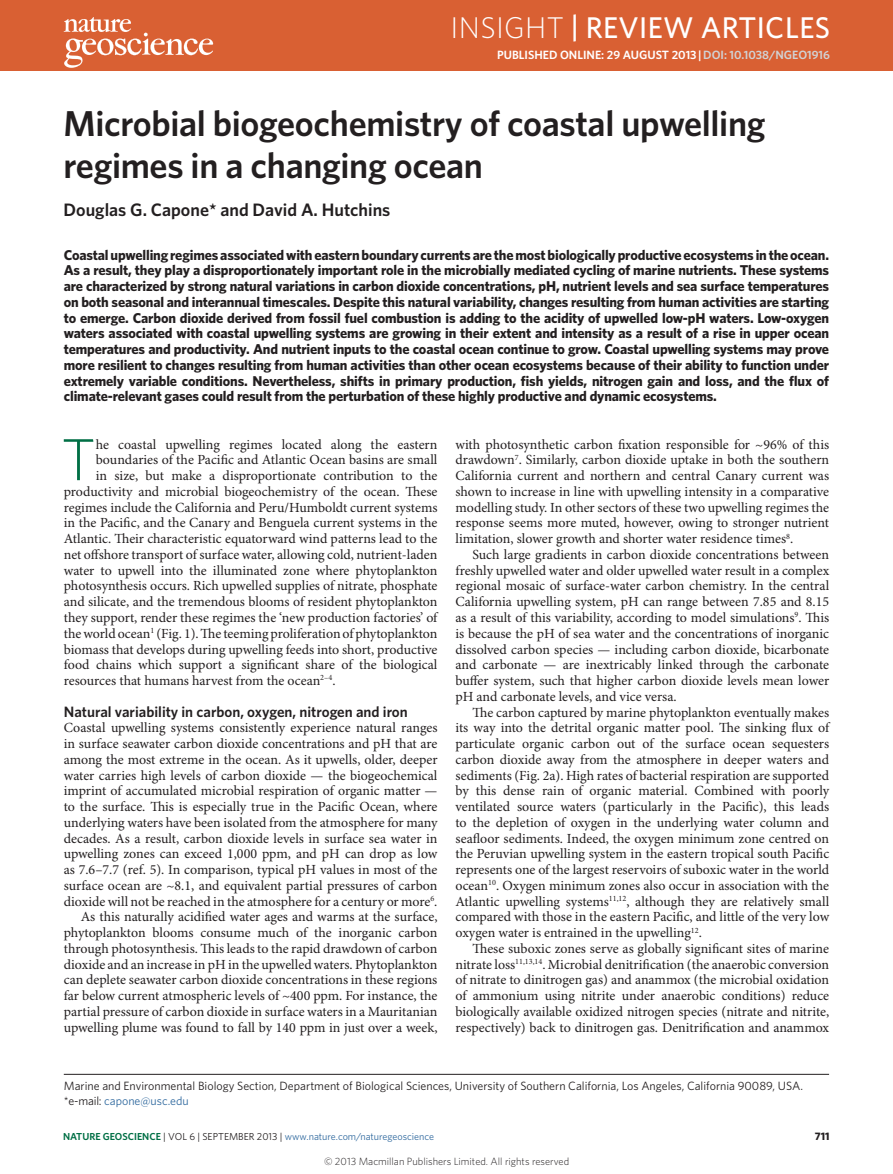
<style>
.page{position:relative;width:893px;height:1174px;background:#fff}
.page>*{position:absolute;margin:0;border:0;box-sizing:border-box;transform-origin:0 0}
.Body_first_w_drop_c{font:300 59.4px "Whitney";color:#016f45}
.Title{font:600 36px/42px "Whitney";letter-spacing:-.01em;color:#231f20}
.t1{font:500 30px "Whitney";letter-spacing:.01em;color:#fff}
.Author{font:600 18px "Whitney";color:#231f20}
.Head_1{font:600 15px "Whitney";color:#231f20}
.Abstract{font:700 14.25px/15.8px "Whitney";letter-spacing:-.01em;color:#231f20;text-align:justify}
.Body_text{font:13.95px/15.8px "Minion Pro";letter-spacing:-.005em;color:#231f20;text-align:justify}
.Body_first_w_drop_c-2{font:13.95px "Minion Pro";letter-spacing:-.005em;color:#231f20}
.Body_first{font:13.95px/15.8px "Minion Pro";letter-spacing:-.005em;color:#231f20;text-align:justify}
.Address{font:12px/15px "Whitney";color:#231f20}
.t2{font:600 12px "Whitney";color:#fff}
.t3{font:700 10.8px "Whitney";color:#231f20}
.t4{font:300 10.5px "Whitney";color:#231f20}
.t5{font:10.2px "Whitney";color:#316a9f}
.s1{font-weight:300}
.s2{color:#d1d2d4}
.s3{color:#316a9f}
.s4{font-weight:600;color:#016f45}
.s5{color:#231f20}
</style>
<div class="page">
<hr style="left:64px;top:1074px;width:765px;height:1px;background:#231f20">
<div style="left:0;top:0;width:893px;height:71px;background:#d96033"></div>
<svg style="left:64px;top:17px;width:149px;height:51px"></svg>
<p class="t1" style="left:451px;top:8px;width:381px"><span class="s1">INSIGHT</span> | REVIEW ARTICLES</p>
<p class="t2" style="left:497px;top:47px;width:334px">PUBLISHED ONLINE: 29 AUGUST 2013 | <span class="s2">DOI: 10.1038/NGEO1916</span></p>
<p class="Title" style="left:64px;top:101px;width:703px">Microbial biogeochemistry of coastal upwelling regimes in a changing ocean</p>
<p class="Author" style="left:64px;top:198px;width:328px">Douglas G. Capone* and David A. Hutchins</p>
<p class="Abstract" style="left:64px;top:246px;width:767px">Coastal upwelling regimes associated with eastern boundary currents are the most biologically productive ecosystems in the ocean.<br>As a result, they play a disproportionately important role in the microbially mediated cycling of marine nutrients. These systems are characterized by strong natural variations in carbon dioxide concentrations, pH, nutrient levels and sea surface temperatures on both seasonal and interannual timescales. Despite this natural variability, changes resulting from human activities are starting to emerge. Carbon dioxide derived from fossil fuel combustion is adding to the acidity of upwelled low-pH waters. Low-oxygen waters associated with coastal upwelling systems are growing in their extent and intensity as a result of a rise in upper ocean temperatures and productivity. And nutrient inputs to the coastal ocean continue to grow. Coastal upwelling systems may prove more resilient to changes resulting from human activities than other ocean ecosystems because of their ability to function under extremely variable conditions. Nevertheless, shifts in primary production, fish yields, nitrogen gain and loss, and the flux of climate-relevant gases could result from the perturbation of these highly productive and dynamic ecosystems.</p>
<p class="Body_text" style="left:455px;top:437px;width:375px">with photosynthetic carbon fixation responsible for ~96% of this drawdown<sup>7</sup>. Similarly, carbon dioxide uptake in both the southern California current and northern and central Canary current was shown to increase in line with upwelling intensity in a comparative modelling study. In other sectors of these two upwelling regimes the response seems more muted, however, owing to stronger nutrient limitation, slower growth and shorter water residence times<sup>8</sup>.</p>
<p class="Body_text" style="left:455px;top:547px;width:375px;text-indent:17px">Such large gradients in carbon dioxide concentrations between freshly upwelled water and older upwelled water result in a complex regional mosaic of surface-water carbon chemistry. In the central California upwelling system, pH can range between 7.85 and 8.15 as a result of this variability, according to model simulations<sup>9</sup>. This is because the pH of sea water and the concentrations of inorganic dissolved carbon species — including carbon dioxide, bicarbonate and carbonate — are inextricably linked through the carbonate buffer system, such that higher carbon dioxide levels mean lower pH and carbonate levels, and vice versa.</p>
<p class="Body_text" style="left:455px;top:704px;width:375px;text-indent:17px">The carbon captured by marine phytoplankton eventually makes its way into the detrital organic matter pool. The sinking flux of particulate organic carbon out of the surface ocean sequesters carbon dioxide away from the atmosphere in deeper waters and sediments (Fig. 2a). High rates of bacterial respiration are supported by this dense rain of organic material. Combined with poorly ventilated source waters (particularly in the Pacific), this leads to the depletion of oxygen in the underlying water column and seafloor sediments. Indeed, the oxygen minimum zone centred on the Peruvian upwelling system in the eastern tropical south Pacific represents one of the largest reservoirs of suboxic water in the world ocean<sup>10</sup>. Oxygen minimum zones also occur in association with the Atlantic upwelling systems<sup>11,12</sup>, although they are relatively small compared with those in the eastern Pacific, and little of the very low oxygen water is entrained in the upwelling<sup>12</sup>.</p>
<p class="Body_text" style="left:455px;top:941px;width:375px;text-indent:17px">These suboxic zones serve as globally significant sites of marine nitrate loss<sup>11,13,14</sup>. Microbial denitrification (the anaerobic conversion of nitrate to dinitrogen gas) and anammox (the microbial oxidation of ammonium using nitrite under anaerobic conditions) reduce biologically available oxidized nitrogen species (nitrate and nitrite, respectively) back to dinitrogen gas. Denitrification and anammox</p>
<p class="Body_first_w_drop_c" style="left:62px;top:420px;width:35px">T</p>
<p class="Body_first_w_drop_c-2" style="left:96px;top:436px;width:343px">he coastal upwelling regimes located along the eastern</p>
<p class="Body_first_w_drop_c-2" style="left:96px;top:451px;width:343px">boundaries of the Pacific and Atlantic Ocean basins are small</p>
<p class="Body_first_w_drop_c-2" style="left:96px;top:467px;width:343px">in size, but make a disproportionate contribution to the</p>
<p class="Body_first_w_drop_c-2" style="left:64px;top:483px;width:375px">productivity and microbial biogeochemistry of the ocean. These</p>
<p class="Body_first_w_drop_c-2" style="left:64px;top:499px;width:375px">regimes include the California and Peru/Humboldt current systems</p>
<p class="Body_first_w_drop_c-2" style="left:64px;top:514px;width:375px">in the Pacific, and the Canary and Benguela current systems in the</p>
<p class="Body_first_w_drop_c-2" style="left:64px;top:530px;width:375px">Atlantic. Their characteristic equatorward wind patterns lead to the</p>
<p class="Body_first_w_drop_c-2" style="left:64px;top:546px;width:375px">net offshore transport of surface water, allowing cold, nutrient-laden</p>
<p class="Body_first_w_drop_c-2" style="left:64px;top:562px;width:375px">water to upwell into the illuminated zone where phytoplankton</p>
<p class="Body_first_w_drop_c-2" style="left:64px;top:577px;width:375px">photosynthesis occurs. Rich upwelled supplies of nitrate, phosphate</p>
<p class="Body_first_w_drop_c-2" style="left:64px;top:593px;width:375px">and silicate, and the tremendous blooms of resident phytoplankton</p>
<p class="Body_first_w_drop_c-2" style="left:64px;top:609px;width:375px">they support, render these regimes the ‘new production factories’ of</p>
<p class="Body_first_w_drop_c-2" style="left:64px;top:625px;width:375px">the world ocean<sup>1</sup> (Fig. 1). The teeming proliferation of phytoplankton</p>
<p class="Body_first_w_drop_c-2" style="left:64px;top:640px;width:375px">biomass that develops during upwelling feeds into short, productive</p>
<p class="Body_first_w_drop_c-2" style="left:64px;top:656px;width:375px">food chains which support a significant share of the biological</p>
<p class="Body_first_w_drop_c-2" style="left:64px;top:672px;width:273px">resources that humans harvest from the ocean<sup>2–4</sup>.</p>
<p class="Head_1" style="left:64px;top:701px;width:346px">Natural variability in carbon, oxygen, nitrogen and iron</p>
<p class="Body_first" style="left:64px;top:720px;width:375px">Coastal upwelling systems consistently experience natural ranges in surface seawater carbon dioxide concentrations and pH that are among the most extreme in the ocean. As it upwells, older, deeper water carries high levels of carbon dioxide — the biogeochemical imprint of accumulated microbial respiration of organic matter — to the surface. This is especially true in the Pacific Ocean, where underlying waters have been isolated from the atmosphere for many decades. As a result, carbon dioxide levels in surface sea water in upwelling zones can exceed 1,000 ppm, and pH can drop as low as 7.6–7.7 (ref. 5). In comparison, typical pH values in most of the surface ocean are ~8.1, and equivalent partial pressures of carbon dioxide will not be reached in the atmosphere for a century or more<sup>6</sup>.</p>
<p class="Body_text" style="left:64px;top:909px;width:375px;text-indent:17px">As this naturally acidified water ages and warms at the surface, phytoplankton blooms consume much of the inorganic carbon through photosynthesis. This leads to the rapid drawdown of carbon dioxide and an increase in pH in the upwelled waters. Phytoplankton can deplete seawater carbon dioxide concentrations in these regions far below current atmospheric levels of ~400 ppm. For instance, the partial pressure of carbon dioxide in surface waters in a Mauritanian upwelling plume was found to fall by 140 ppm in just over a week,</p>
<p class="Address" style="left:64px;top:1078px;width:741px">Marine and Environmental Biology Section, Department of Biological Sciences, University of Southern California, Los Angeles, California 90089, USA. *e-mail: <span class="s3">capone@usc.edu</span></p>
<p class="t5" style="left:63px;top:1129px;width:373px"><span class="s4">NATURE GEOSCIENCE</span> <span class="s5">| VOL 6 | SEPTEMBER 2013 |</span> www.nature.com/naturegeoscience</p>
<p class="t3" style="left:815px;top:1129px;width:16px">711</p>
<p class="t4" style="left:324px;top:1154px;width:247px">© 2013 Macmillan Publishers Limited. All rights reserved</p>
</div>
